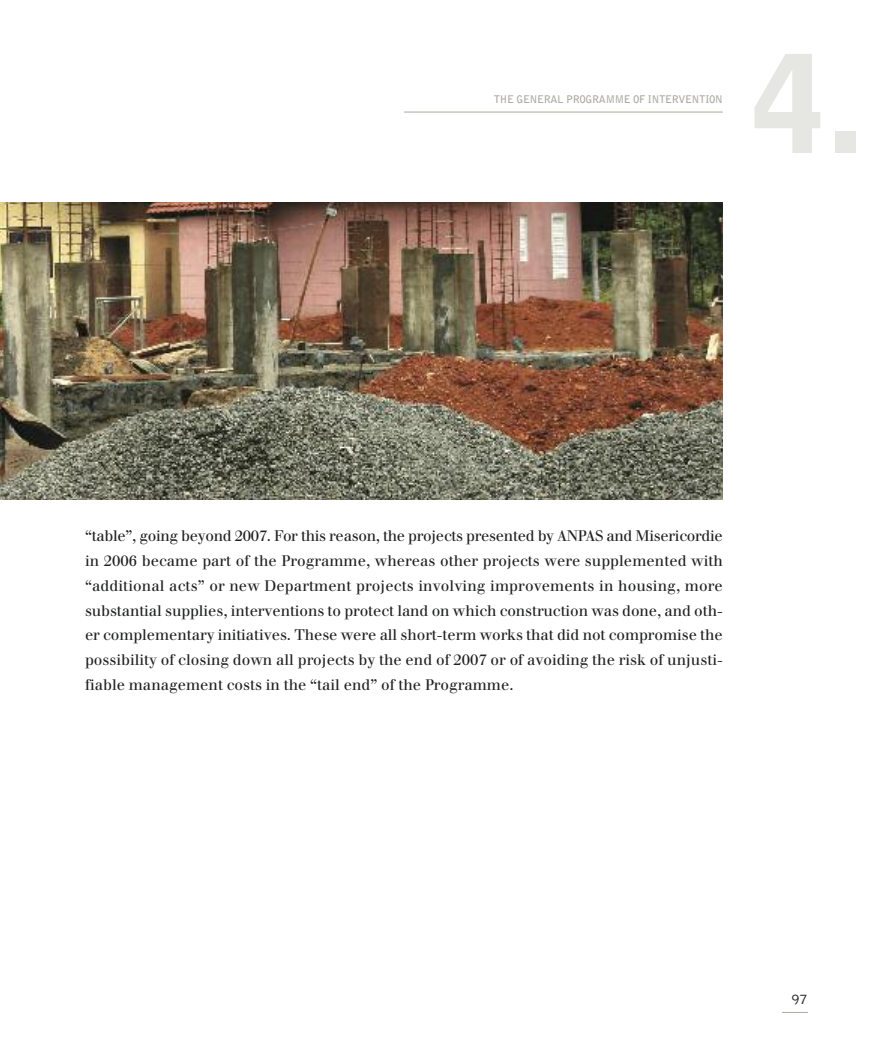
<style>
.page{position:relative;width:893px;height:1063px;background:#fff}
.page>*{position:absolute;margin:0;border:0;box-sizing:border-box;transform-origin:0 0}
.t1{font:900 135px "Bell Gothic";color:#e6e6e3}
.t2{font:15px/24.8px "Walbaum";color:#1f2020;text-align:justify}
.t3{font:300 15px "Bell Gothic";color:#1f2020}
.t4{font:700 10.5px "Bell Gothic";letter-spacing:-.03em;color:#acaba1}
</style>
<div class="page">
<hr style="left:404px;top:112px;width:319px;height:1px;background:#acaba1">
<svg style="left:782px;top:1012px;width:26px;height:1px"></svg>
<img style="left:0;top:202px;width:723px;height:298px">
<p class="t4" style="left:494px;top:96px;width:231px">THE GENERAL PROGRAMME OF INTERVENTION</p>
<h1 class="t1" style="left:752px;top:54px;width:114px">4.</h1>
<p class="t2" style="left:85px;top:525px;width:639px">“table”, going beyond 2007. For this reason, the projects presented by ANPAS and Misericordie in 2006 became part of the Programme, whereas other projects were supplemented with “additional acts” or new Department projects involving improvements in housing, more substantial supplies, interventions to protect land on which construction was done, and oth&shy;er complementary initiatives. These were all short-term works that did not compromise the possibility of closing down all projects by the end of 2007 or of avoiding the risk of unjusti&shy;fiable management costs in the “tail end” of the Programme.</p>
<p class="t3" style="left:791px;top:993px;width:18px">97</p>
</div>
